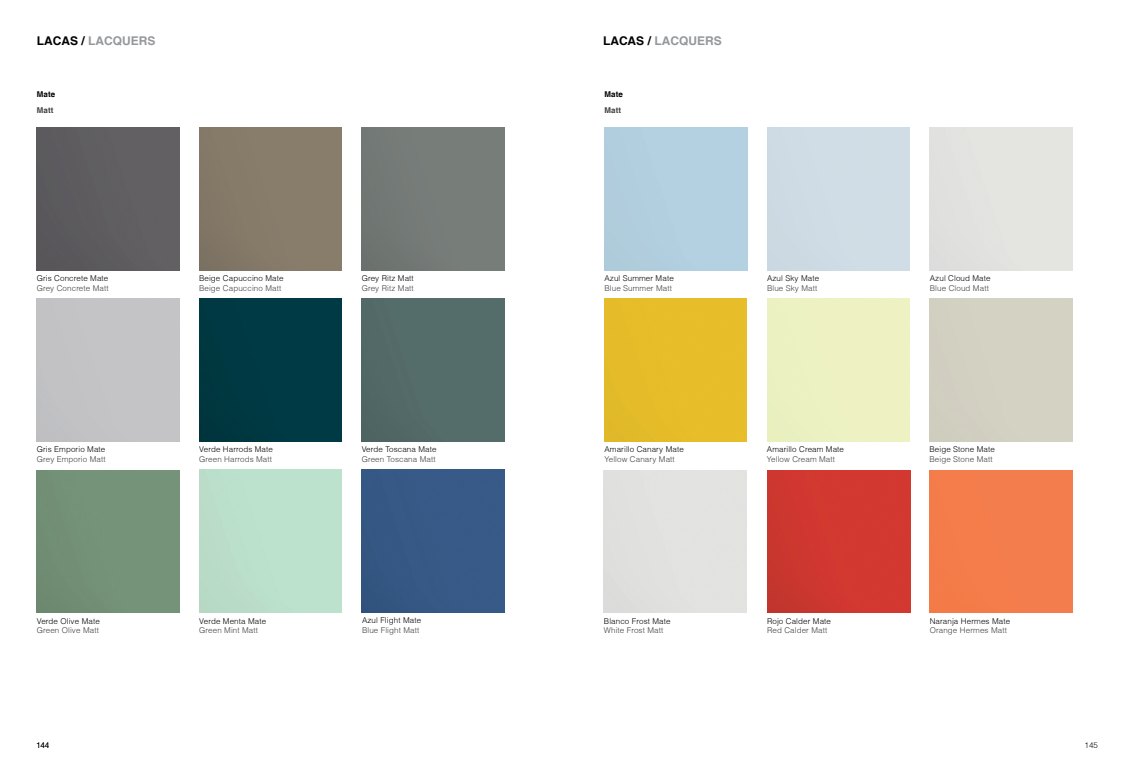
<style>
.page{position:relative;width:1134px;height:766px;background:#fff}
.page>*{position:absolute;margin:0;border:0;box-sizing:border-box;transform-origin:0 0}
.t1{font:700 12px "Helvetica";color:#95979a}
.t2{font:300 8px "Helvetica";letter-spacing:.015em;color:#000}
.t3{font:300 8px "Helvetica";letter-spacing:.015em;color:#414042}
.t4{font:700 8px "Helvetica";letter-spacing:.015em;color:#414042}
.t5{font:700 8px "Helvetica";letter-spacing:.015em;color:#000}
.s1{color:#000}
</style>
<div class="page">
<div style="left:37px;top:127px;width:142px;height:143px;background:#5f5e61"></div>
<div style="left:199px;top:298px;width:143px;height:143px;background:#003a44"></div>
<div style="left:362px;top:469px;width:142px;height:143px;background:#375987"></div>
<div style="left:199px;top:127px;width:143px;height:143px;background:#887d6b"></div>
<div style="left:362px;top:298px;width:142px;height:143px;background:#556d6a"></div>
<div style="left:604px;top:298px;width:143px;height:143px;background:#e7be29"></div>
<img style="left:767px;top:470px;width:143px;height:142px">
<div style="left:930px;top:470px;width:142px;height:142px;background:#f47d4d"></div>
<h1 class="t1" style="left:37px;top:33px;width:120px"><span class="s1">LACAS /</span> LACQUERS</h1>
<h1 class="t1" style="left:603px;top:33px;width:120px"><span class="s1">LACAS /</span> LACQUERS</h1>
<p class="t5" style="left:37px;top:89px;width:20px">Mate</p>
<p class="t5" style="left:604px;top:89px;width:20px">Mate</p>
<p class="t4" style="left:37px;top:105px;width:18px">Matt</p>
<p class="t4" style="left:604px;top:105px;width:18px">Matt</p>
<p class="t2" style="left:37px;top:273px;width:73px">Gris Concrete Mate</p>
<p class="t3" style="left:37px;top:282px;width:73px">Grey Concrete Matt</p>
<p class="t2" style="left:199px;top:273px;width:86px">Beige Capuccino Mate</p>
<p class="t3" style="left:199px;top:282px;width:84px">Beige Capuccino Matt</p>
<p class="t2" style="left:362px;top:273px;width:54px">Grey Ritz Matt</p>
<p class="t3" style="left:362px;top:282px;width:54px">Grey Ritz Matt</p>
<p class="t2" style="left:604px;top:273px;width:71px">Azul Summer Mate</p>
<p class="t3" style="left:604px;top:282px;width:69px">Blue Summer Matt</p>
<p class="t2" style="left:767px;top:273px;width:54px">Azul Sky Mate</p>
<p class="t3" style="left:767px;top:282px;width:52px">Blue Sky Matt</p>
<p class="t2" style="left:930px;top:273px;width:62px">Azul Cloud Mate</p>
<p class="t3" style="left:930px;top:283px;width:61px">Blue Cloud Matt</p>
<p class="t2" style="left:37px;top:444px;width:70px">Gris Emporio Mate</p>
<p class="t3" style="left:37px;top:454px;width:70px">Grey Emporio Matt</p>
<p class="t2" style="left:199px;top:444px;width:75px">Verde Harrods Mate</p>
<p class="t3" style="left:199px;top:454px;width:74px">Green Harrods Matt</p>
<p class="t2" style="left:362px;top:444px;width:76px">Verde Toscana Mate</p>
<p class="t3" style="left:362px;top:454px;width:75px">Green Toscana Matt</p>
<p class="t2" style="left:604px;top:444px;width:81px">Amarillo Canary Mate</p>
<p class="t3" style="left:604px;top:454px;width:72px">Yellow Canary Matt</p>
<p class="t2" style="left:767px;top:444px;width:79px">Amarillo Cream Mate</p>
<p class="t3" style="left:767px;top:454px;width:70px">Yellow Cream Matt</p>
<p class="t2" style="left:929px;top:444px;width:67px">Beige Stone Mate</p>
<p class="t3" style="left:929px;top:454px;width:65px">Beige Stone Matt</p>
<p class="t2" style="left:37px;top:615px;width:65px">Verde Olive Mate</p>
<p class="t3" style="left:37px;top:625px;width:64px">Green Olive Matt</p>
<p class="t2" style="left:199px;top:615px;width:69px">Verde Menta Mate</p>
<p class="t3" style="left:199px;top:625px;width:60px">Green Mint Matt</p>
<p class="t2" style="left:362px;top:615px;width:61px">Azul Flight Mate</p>
<p class="t3" style="left:362px;top:625px;width:59px">Blue Flight Matt</p>
<p class="t2" style="left:604px;top:615px;width:68px">Blanco Frost Mate</p>
<p class="t3" style="left:604px;top:625px;width:61px">White Frost Matt</p>
<p class="t2" style="left:767px;top:615px;width:66px">Rojo Calder Mate</p>
<p class="t3" style="left:767px;top:625px;width:62px">Red Calder Matt</p>
<p class="t2" style="left:930px;top:615px;width:82px">Naranja Hermes Mate</p>
<p class="t3" style="left:930px;top:625px;width:79px">Orange Hermes Matt</p>
<p class="t2" style="left:36px;top:740px;width:15px">144</p>
<p class="t2" style="left:1085px;top:739px;width:15px">145</p>
</div>
